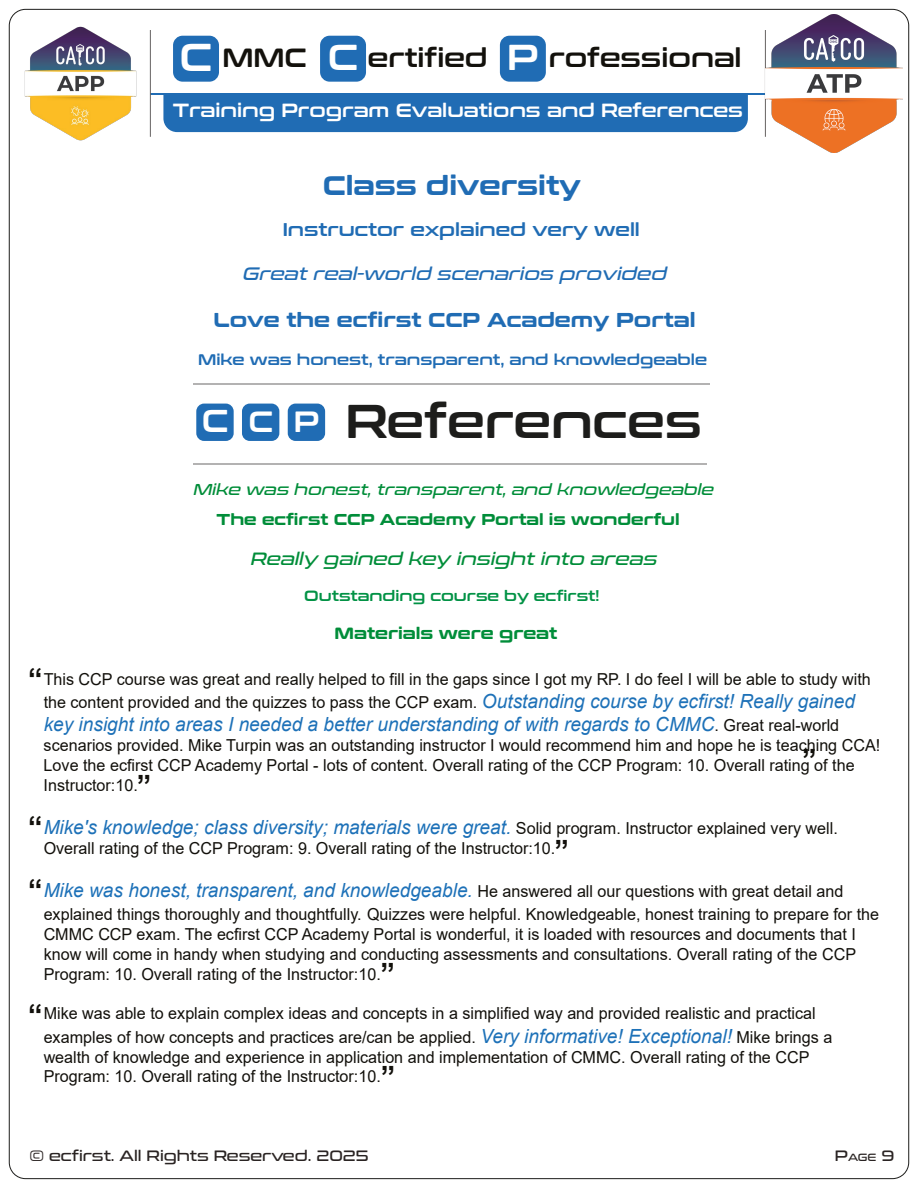
<style>
.page{position:relative;width:918px;height:1188px;background:#fff}
.page>*{position:absolute;margin:0;border:0;box-sizing:border-box;transform-origin:0 0}
.t1{font:600 47.4px "Conthrax";color:#1d1d1b}
.t2{font:600 36px "Conthrax";color:#fff}
.t3{font:700 29.4px/63.4px "Arial";color:#12100b}
.t4{font:700 26.85px "Conthrax";color:#206cb4}
.t5{font:600 26.4px "Conthrax";color:#13110c}
.t6{font:700 20.1px "Conthrax";color:#206cb4}
.t7{font:italic 19.5px "Arial";color:#1d71b8}
.t8{font:600 19.05px "Conthrax";color:#fff}
.t9{font:18.3px "Conthrax Sb";color:#206cb4}
.t10{font:italic 18px "Conthrax";color:#206cb4}
.t11{font:italic 17.85px "Conthrax";color:#008d39}
.t12{font:16.5px/19.8px "Arial";color:#12100b}
.t13{font:700 16.35px "Conthrax";color:#008d39}
.t14{font:italic 15.75px "Conthrax";color:#008d39}
.t15{font:700 15.75px "Conthrax";color:#008d39}
.t16{font:15.3px "Conthrax Sb";color:#206cb4}
.t17{font:15px "Conthrax";color:#2a2423}
.t18{font:14.85px "Conthrax Sb";color:#029245}
.t19{font:10.5px "Conthrax";color:#2a2423}
.s1{font-size:38.85px;color:#fff}
.s2{font-size:31.65px;color:#fff}
.s3{font-size:29.25px;color:#fff}
.s4{font-style:italic;font-size:19.5px;color:#1d71b8}
.s5{font-style:normal;font-size:16.5px;color:#12100b}
.s6{font-size:15px}
</style>
<div class="page">
<div style="left:173px;top:36px;width:46px;height:46px;background:#206cb4;border-radius:10px"></div>
<div style="left:320px;top:36px;width:46px;height:46px;background:#206cb4;border-radius:10px"></div>
<div style="left:500px;top:36px;width:46px;height:46px;background:#206cb4;border-radius:10px"></div>
<hr style="left:150px;top:93px;width:615px;height:2px;background:#206cb4">
<hr style="left:765px;top:30px;width:1px;height:107px;background:#666362">
<hr style="left:150px;top:30px;width:1px;height:107px;background:#666362">
<div style="left:163px;top:95px;width:585px;height:37px;background:#206cb4"></div>
<img style="left:766px;top:14px;width:136px;height:139px">
<img style="left:24px;top:26px;width:113px;height:115px">
<hr style="left:194px;top:464px;width:513px;height:1px;background:#b3b2b2">
<hr style="left:194px;top:383px;width:516px;height:1px;background:#b3b2b2">
<div style="left:196px;top:404px;width:38px;height:37px;background:#206cb4;border-radius:8px"></div>
<div style="left:242px;top:404px;width:37px;height:37px;background:#206cb4;border-radius:8px"></div>
<div style="left:288px;top:404px;width:37px;height:37px;background:#206cb4;border-radius:8px"></div>
<h3 class="t5" style="left:180px;top:37px;width:129px"><span class="s1">C</span> MMC</h3>
<h3 class="t5" style="left:368px;top:37px;width:121px">ertified</h3>
<h3 class="t5" style="left:549px;top:37px;width:194px">rofessional</h3>
<h2 class="t2" style="left:328px;top:30px;width:32px">C</h2>
<h2 class="t2" style="left:507px;top:30px;width:33px">P</h2>
<p class="t8" style="left:173px;top:96px;width:572px">Training Program Evaluations and References</p>
<h3 class="t4" style="left:323px;top:165px;width:260px">Class diversity</h3>
<p class="t9" style="left:283px;top:216px;width:359px">Instructor explained very well</p>
<p class="t10" style="left:243px;top:260px;width:426px">Great real-world scenarios provided</p>
<p class="t6" style="left:214px;top:304px;width:483px">Love the ecfirst CCP Academy Portal</p>
<p class="t16" style="left:198px;top:348px;width:511px">Mike was honest, transparent, and knowledgeable</p>
<h1 class="t1" style="left:202px;top:385px;width:502px"><span class="s2">C</span> <span class="s3">C P</span> References</h1>
<p class="t14" style="left:194px;top:477px;width:522px">Mike was honest, transparent, and knowledgeable</p>
<p class="t15" style="left:217px;top:507px;width:465px">The ecfirst CCP Academy Portal is wonderful</p>
<p class="t11" style="left:251px;top:545px;width:408px">Really gained key insight into areas</p>
<p class="t18" style="left:304px;top:585px;width:297px">Outstanding course by ecfirst!</p>
<p class="t13" style="left:335px;top:620px;width:224px">Materials were great</p>
<h3 class="t3" style="left:28px;top:647px;width:16px">“</h3>
<p class="t12" style="left:44px;top:667px;width:829px;line-height:23.4px">This CCP course was great and really helped to fill in the gaps since I got my RP. I do feel I will be able to study with the content provided and the quizzes to pass the CCP exam. <span class="s4">Outstanding course by ecfirst! Really gained</span></p>
<p class="t7" style="left:44px;top:712px;width:797px">key insight into areas I needed a better understanding of with regards to CMMC<span class="s5">. Great real-world</span></p>
<p class="t12" style="left:44px;top:735px;width:838px">scenarios provided. Mike Turpin was an outstanding instructor I would recommend him and hope he is teaching CCA!<br>Love the ecfirst CCP Academy Portal - lots of content. Overall rating of the CCP Program: 10. Overall rating of the<br>Instructor:10.</p>
<p class="t7" style="left:44px;top:814px;width:796px">Mike's knowledge; class diversity; materials were great. <span class="s5">Solid program. Instructor explained very well.</span></p>
<p class="t12" style="left:44px;top:838px;width:513px">Overall rating of the CCP Program: 9. Overall rating of the Instructor:10.</p>
<p class="t7" style="left:44px;top:877px;width:801px">Mike was honest, transparent, and knowledgeable. <span class="s5">He answered all our questions with great detail and</span></p>
<p class="t12" style="left:44px;top:905px;width:837px">explained things thoroughly and thoughtfully. Quizzes were helpful. Knowledgeable, honest training to prepare for the CMMC CCP exam. The ecfirst CCP Academy Portal is wonderful, it is loaded with resources and documents that I know will come in handy when studying and conducting assessments and consultations. Overall rating of the CCP Program: 10. Overall rating of the Instructor:10.</p>
<p class="t12" style="left:44px;top:1002px;width:790px;line-height:23.4px">Mike was able to explain complex ideas and concepts in a simplified way and provided realistic and practical examples of how concepts and practices are/can be applied. <span class="s4">Very informative! Exceptional!</span> Mike brings a</p>
<p class="t12" style="left:44px;top:1047px;width:767px">wealth of knowledge and experience in application and implementation of CMMC. Overall rating of the CCP<br>Program: 10. Overall rating of the Instructor:10.</p>
<h3 class="t3" style="left:816px;top:779px;width:16px;rotate:-180deg">“</h3>
<h3 class="t3" style="left:151px;top:804px;width:16px;rotate:-180deg">“</h3>
<h3 class="t3" style="left:28px;top:795px;width:16px">“ “</h3>
<h3 class="t3" style="left:569px;top:870px;width:16px;rotate:-180deg">“</h3>
<h3 class="t3" style="left:395px;top:993px;width:16px;rotate:-180deg">“</h3>
<h3 class="t3" style="left:28px;top:984px;width:16px">“</h3>
<h3 class="t3" style="left:395px;top:1095px;width:16px;rotate:-180deg">“</h3>
<p class="t17" style="left:29px;top:1144px;width:341px">© ecfirst. All Rights Reserved. 2025</p>
<p class="t19" style="left:835px;top:1149px;width:61px"><span class="s6">P</span>AGE <span class="s6">9</span></p>
</div>
